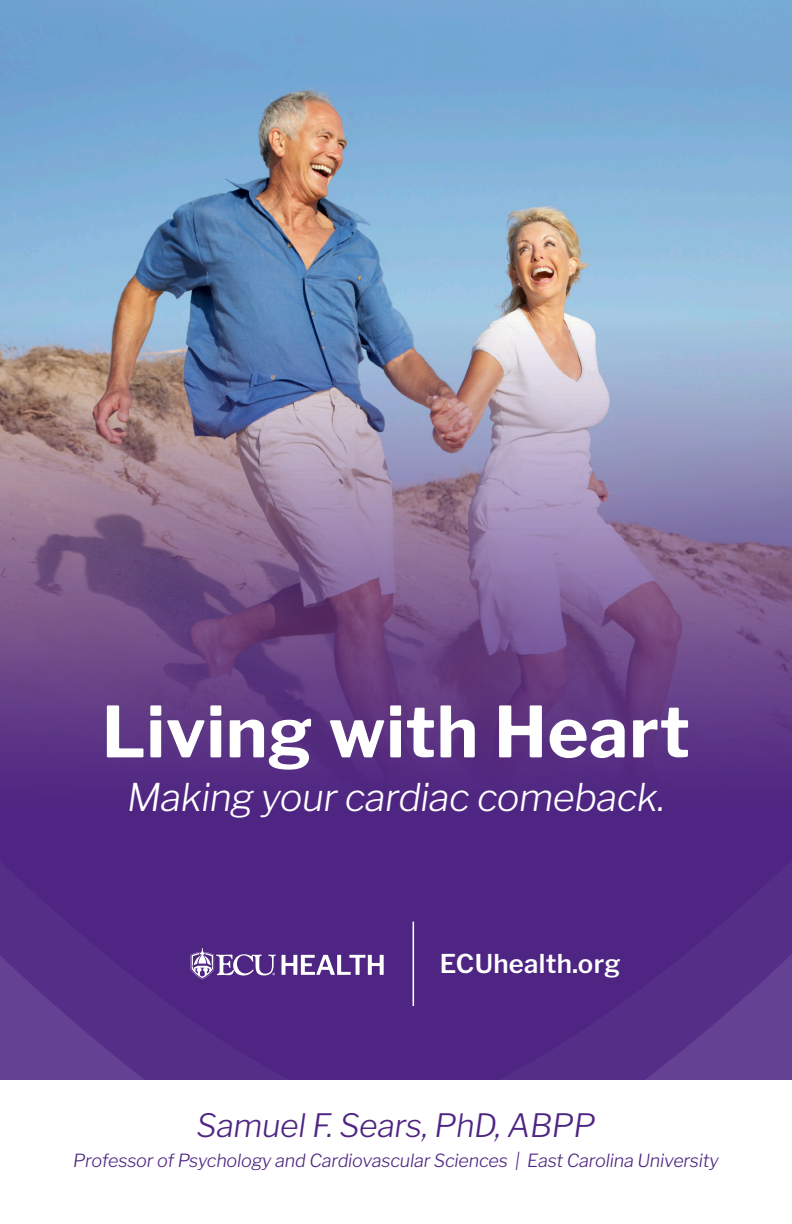
<style>
.page{position:relative;width:792px;height:1224px;background:#fff}
.page>*{position:absolute;margin:0;border:0;box-sizing:border-box;transform-origin:0 0}
.heading{font:700 70px "Libre Franklin";letter-spacing:.01em;color:#fff}
.t1{font:italic 300 38px "Libre Franklin";letter-spacing:-.01em;color:#fff}
.t2{font:italic 300 32px "Libre Franklin";letter-spacing:-.01em;color:#4e2582}
.text{font:600 25.8px "Libre Franklin";letter-spacing:.01em;color:#fff}
.t3{font:italic 300 18px "Libre Franklin";letter-spacing:-.01em;color:#4e2582}
</style>
<div class="page">
<img style="left:0;top:0;width:792px;height:167px">
<img style="left:0;top:167px;width:792px;height:532px">
<svg style="left:0;top:699px;width:792px;height:381px;background:#532b83"></svg>
<hr style="left:413px;top:922px;width:1px;height:84px;background:#fff">
<svg style="left:282px;top:955px;width:102px;height:20px"></svg>
<svg style="left:191px;top:948px;width:85px;height:31px"></svg>
<p class="heading" style="left:102px;top:677px;width:590px">Living with Heart</p>
<p class="t1" style="left:127px;top:769px;width:539px">Making your cardiac comeback.</p>
<p class="text" style="left:440px;top:944px;width:182px">ECUhealth.org</p>
<p class="t2" style="left:197px;top:1101px;width:400px">Samuel F. Sears, PhD, ABPP</p>
<p class="t3" style="left:73px;top:1147px;width:647px">Professor of Psychology and Cardiovascular Sciences | East Carolina University</p>
</div>
